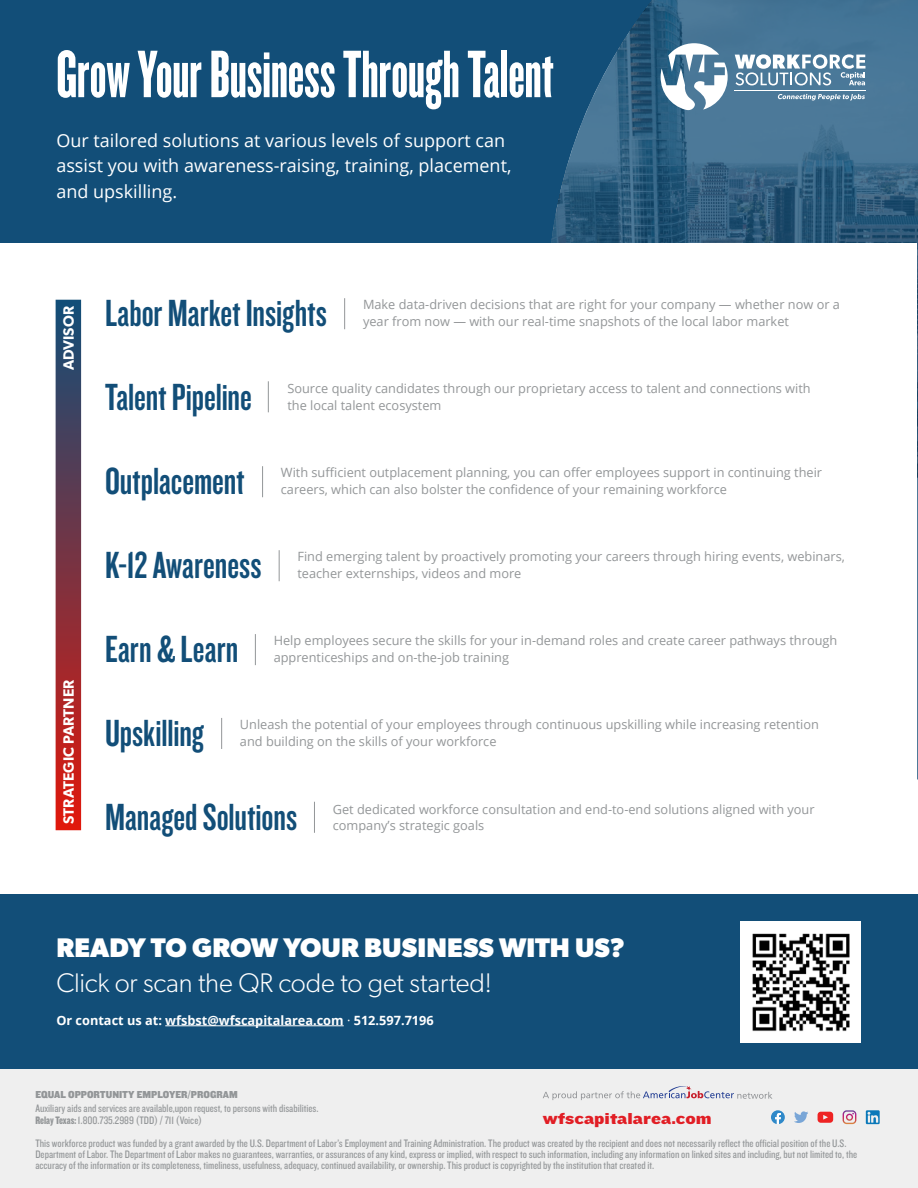
<style>
.page{position:relative;width:918px;height:1188px;background:#fff}
.page>*{position:absolute;margin:0;border:0;box-sizing:border-box;transform-origin:0 0}
.t1{font:69.75px "Knockout HTF67 Full Bantamwt";letter-spacing:-.005em;color:#fff}
.t2{font:39.3px "Knockout HTF48 Featherweight";color:#124e78}
.t3{font:300 27px/34.5px "Gibson";letter-spacing:-.005em;color:#fff}
.P2{font:18px/25.5px "Open Sans";color:#fff}
.Footer_Header{font:16.5px "Knockout HTF73 Full Heviweight";color:#e11e25}
.t4{font:600 15px "Gibson";letter-spacing:.005em;color:#fff}
.Paragraph_Style_4{font:12.75px/16.5px "Open Sans";color:#939698}
.P2-2{font:700 12.75px "Open Sans";color:#fff}
.Paragraph_Style_1{font:11.25px/11.2px "Knockout HTF29 Junior Liteweight";color:#939698}
.Footer_Header-2{font:10.5px "Knockout HTF71 Full Middlewt";color:#939698}
.s1{font-weight:700}
.s2{font-weight:400}
.s3{font-family:"Knockout HTF69 Full Liteweight"}
</style>
<div class="page">
<div style="left:0;top:0;width:918px;height:252px;background:#124e78"></div>
<svg style="left:551px;top:0;width:367px;height:780px"></svg>
<div style="left:0;top:895px;width:918px;height:174px;background:#124e78"></div>
<hr style="left:165px;top:1025px;width:179px;height:1px;background:#fff">
<svg style="left:735px;top:54px;width:130px;height:31px;background:#90acc0"></svg>
<hr style="left:735px;top:90px;width:131px;height:1px;background:#fff">
<svg style="left:661px;top:43px;width:67px;height:67px;background:#8daabd"></svg>
<svg style="left:778px;top:94px;width:87px;height:7px"></svg>
<img style="left:740px;top:921px;width:121px;height:121px">
<div style="left:0;top:1069px;width:918px;height:119px;background:#efefef"></div>
<svg style="left:818px;top:1112px;width:15px;height:11px"></svg>
<svg style="left:794px;top:1111px;width:14px;height:12px"></svg>
<svg style="left:771px;top:1110px;width:14px;height:14px"></svg>
<svg style="left:866px;top:1110px;width:14px;height:14px"></svg>
<img style="left:843px;top:1110px;width:13px;height:14px">
<svg style="left:846px;top:1113px;width:8px;height:8px"></svg>
<svg style="left:543px;top:1086px;width:230px;height:14px"></svg>
<div style="left:1px;top:243px;width:916px;height:651px;background:#fff"></div>
<div style="left:56px;top:300px;width:25px;height:530px;background:linear-gradient(to bottom,#114e79,#e1180b)"></div>
<hr style="left:344px;top:298px;width:1px;height:31px;background:#939698">
<hr style="left:268px;top:381px;width:1px;height:31px;background:#939698">
<hr style="left:262px;top:466px;width:1px;height:31px;background:#939698">
<hr style="left:279px;top:550px;width:1px;height:31px;background:#939698">
<hr style="left:255px;top:634px;width:1px;height:31px;background:#939698">
<hr style="left:221px;top:718px;width:1px;height:31px;background:#939698">
<hr style="left:314px;top:802px;width:1px;height:31px;background:#939698">
<p class="t1" style="left:56px;top:39px;width:499px">Grow Your Business Through Talent</p>
<p class="P2" style="left:56px;top:127px;width:457px">Our tailored solutions at various levels of support can assist you with awareness-raising, training, placement, and upskilling.</p>
<h3 class="t4" style="left:60px;top:370px;width:66px;rotate:-90deg">ADVISOR</h3>
<h3 class="t4" style="left:60px;top:824px;width:146px;rotate:-90deg">STRATEGIC PARTNER</h3>
<h3 class="t2" style="left:105px;top:294px;width:223px">Labor Market Insights</h3>
<p class="Paragraph_Style_4" style="left:363px;top:296px;width:478px">Make data-driven decisions that are right for your company — whether now or a year from now — with our real-time snapshots of the local labor market</p>
<h3 class="t2" style="left:105px;top:378px;width:148px">Talent Pipeline</h3>
<h3 class="t2" style="left:105px;top:462px;width:141px">Outplacement</h3>
<p class="Paragraph_Style_4" style="left:287px;top:380px;width:525px">Source quality candidates through our proprietary access to talent and connections with the local talent ecosystem</p>
<p class="Paragraph_Style_4" style="left:281px;top:464px;width:543px">With sufficient outplacement planning, you can offer employees support in continuing their careers, which can also bolster the confidence of your remaining workforce</p>
<h3 class="t2" style="left:105px;top:546px;width:158px">K-12 Awareness</h3>
<p class="Paragraph_Style_4" style="left:297px;top:548px;width:549px">Find emerging talent by proactively promoting your careers through hiring events, webinars, teacher externships, videos and more</p>
<h3 class="t2" style="left:105px;top:629px;width:135px">Earn &amp; Learn</h3>
<p class="Paragraph_Style_4" style="left:274px;top:632px;width:565px">Help employees secure the skills for your in-demand roles and create career pathways through apprenticeships and on-the-job training</p>
<h3 class="t2" style="left:105px;top:713px;width:100px">Upskilling</h3>
<p class="Paragraph_Style_4" style="left:240px;top:716px;width:580px">Unleash the potential of your employees through continuous upskilling while increasing retention and building on the skills of your workforce</p>
<h3 class="t2" style="left:105px;top:797px;width:194px">Managed Solutions</h3>
<p class="Paragraph_Style_4" style="left:333px;top:801px;width:483px">Get dedicated workforce consultation and end-to-end solutions aligned with your company’s strategic goals</p>
<h4 class="t3" style="left:56px;top:930px;width:570px"><span class="s1">READY TO GROW YOUR BUSINESS WITH US?<br></span>Click or scan the QR code to get started!</h4>
<p class="P2-2" style="left:56px;top:1011px;width:379px">Or contact us at: wfsbst@wfscapitalarea.com <span class="s2">·</span> 512.597.7196</p>
<p class="Footer_Header-2" style="left:35px;top:1089px;width:204px">EQUAL OPPORTUNITY EMPLOYER/PROGRAM</p>
<p class="Paragraph_Style_1" style="left:35px;top:1103px;width:285px">Auxiliary aids and services are available,upon request, to persons with disabilities.<br><span class="s3">Relay Texas:</span> 1.800.735.2989 (TDD) / 711 (Voice)</p>
<p class="Paragraph_Style_1" style="left:35px;top:1138px;width:823px">This workforce product was funded by a grant awarded by the U.S. Department of Labor’s Employment and Training Administration. The product was created by the recipient and does not necessarily reflect the official position of the U.S.<br>Department of Labor. The Department of Labor makes no guarantees, warranties, or assurances of any kind, express or implied, with respect to such information, including any information on linked sites and including, but not limited to, the accuracy of the information or its completeness, timeliness, usefulness, adequacy, continued availability, or ownership. This product is copyrighted by the institution that created it.</p>
<p class="Footer_Header" style="left:543px;top:1109px;width:171px">wfscapitalarea.com</p>
</div>
